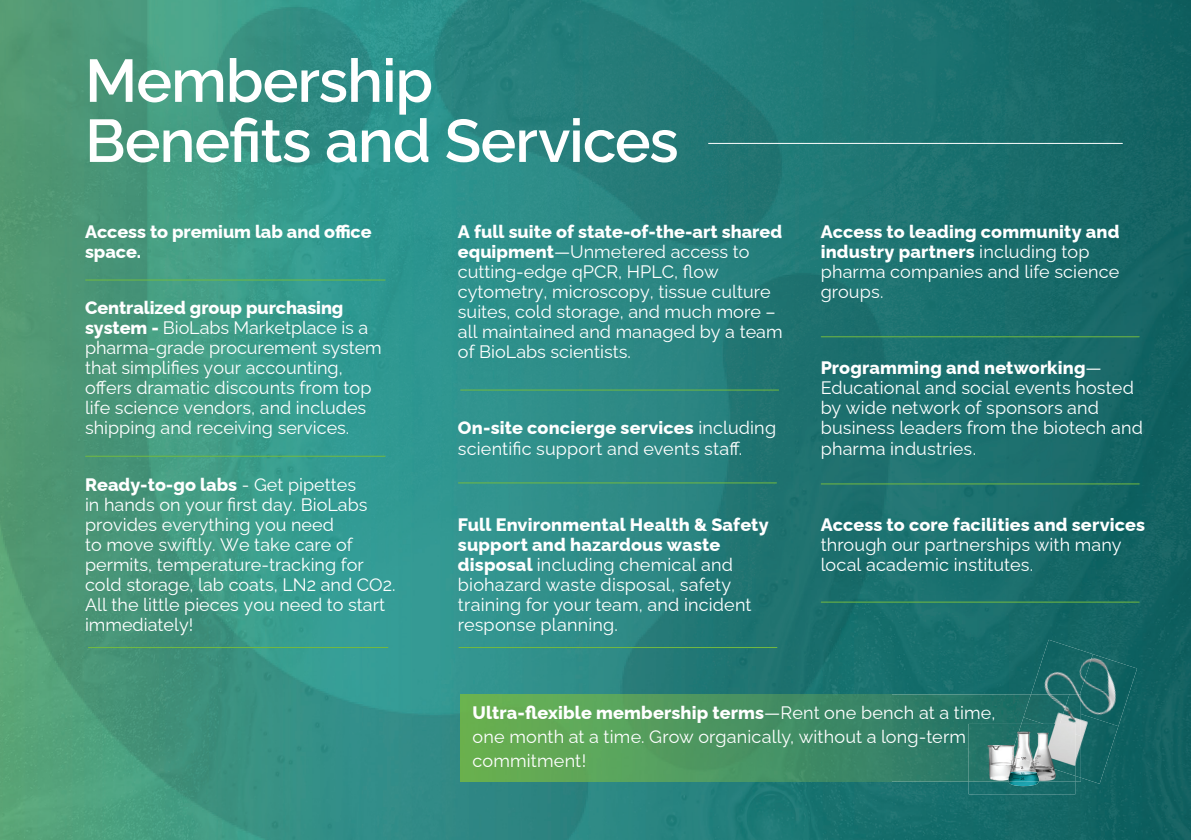
<style>
.page{position:relative;width:1191px;height:840px;background:#fff}
.page>*{position:absolute;margin:0;border:0;box-sizing:border-box;transform-origin:0 0}
.t1{font:600 60px/60px "Raleway";letter-spacing:-.015em;color:#fff}
.t2{font:18px/20px "Raleway";color:#fff}
.t3{font:800 18px/20px "Raleway";letter-spacing:.005em;color:#fff}
.s1{font-weight:800}
</style>
<div class="page">
<img style="left:891px;top:0;width:300px;height:839px">
<img style="left:0;top:0;width:509px;height:839px">
<img style="left:509px;top:0;width:382px;height:694px">
<img style="left:509px;top:781px;width:382px;height:58px">
<svg style="left:54px;top:198px;width:2px;height:6px"></svg>
<hr style="left:708px;top:143px;width:414px;height:1px;background:#fff">
<hr style="left:86px;top:279px;width:299px;height:1px;background:#72ba40">
<hr style="left:86px;top:455px;width:299px;height:1px;background:#72ba40">
<hr style="left:88px;top:646px;width:300px;height:1px;background:#72ba40">
<hr style="left:460px;top:389px;width:318px;height:1px;background:#72ba40">
<hr style="left:458px;top:482px;width:318px;height:1px;background:#72ba40">
<hr style="left:459px;top:646px;width:318px;height:1px;background:#72ba40">
<img style="left:460px;top:694px;width:620px;height:87px">
<hr style="left:821px;top:336px;width:318px;height:1px;background:#72ba40">
<hr style="left:821px;top:483px;width:318px;height:1px;background:#72ba40">
<hr style="left:821px;top:601px;width:318px;height:1px;background:#72ba40">
<img style="left:1031px;top:639px;width:62px;height:55px">
<img style="left:1079px;top:653px;width:58px;height:72px">
<img style="left:1080px;top:713px;width:38px;height:70px">
<img style="left:1023px;top:694px;width:36px;height:29px">
<img style="left:1059px;top:694px;width:21px;height:39px">
<img style="left:1021px;top:717px;width:22px;height:6px">
<img style="left:1075px;top:733px;width:5px;height:44px">
<img style="left:968px;top:781px;width:107px;height:12px">
<img style="left:968px;top:723px;width:43px;height:58px">
<img style="left:1039px;top:775px;width:36px;height:6px">
<img style="left:1011px;top:723px;width:64px;height:52px">
<img style="left:1008px;top:771px;width:31px;height:14px">
<h1 class="t1" style="left:85px;top:44px;width:595px">Membership<br>Benefits and Services</h1>
<p class="t3" style="left:85px;top:220px;width:288px">Access to premium lab and office space.</p>
<p class="t2" style="left:85px;top:296px;width:298px"><span class="s1">Centralized group purchasing system -</span> BioLabs Marketplace is a pharma-grade procurement system that simplifies your accounting, offers dramatic discounts from top life science vendors, and includes shipping and receiving services.</p>
<p class="t2" style="left:85px;top:472px;width:312px"><span class="s1">Ready-to-go labs</span> - Get pipettes<br>in hands on your first day. BioLabs provides everything you need<br>to move swiftly. We take care of permits, temperature-tracking for cold storage, lab coats, LN2 and CO2.<br>All the little pieces you need to start immediately!</p>
<p class="t2" style="left:458px;top:220px;width:326px"><span class="s1">A full suite of state-of-the-art shared equipment</span>—Unmetered access to cutting-edge qPCR, HPLC, flow cytometry, microscopy, tissue culture suites, cold storage, and much more – all maintained and managed by a team of BioLabs scientists.</p>
<p class="t2" style="left:458px;top:416px;width:320px"><span class="s1">On-site concierge services</span> including scientific support and events staff.</p>
<p class="t2" style="left:458px;top:512px;width:312px"><span class="s1">Full Environmental Health &amp; Safety support and hazardous waste disposal</span> including chemical and biohazard waste disposal, safety training for your team, and incident response planning.</p>
<p class="t2" style="left:820px;top:220px;width:300px"><span class="s1">Access to leading community and industry partners</span> including top pharma companies and life science groups.</p>
<p class="t2" style="left:820px;top:356px;width:324px"><span class="s1">Programming and networking</span>—<br>Educational and social events hosted by wide network of sponsors and business leaders from the biotech and pharma industries.</p>
<p class="t3" style="left:820px;top:512px;width:326px">Access to core facilities and services</p>
<p class="t2" style="left:820px;top:532px;width:302px">through our partnerships with many local academic institutes.</p>
<p class="t2" style="left:472px;top:698px;width:524px;line-height:24px"><span class="s1">Ultra-flexible membership terms</span>—Rent one bench at a time, one month at a time. Grow organically, without a long-term commitment!</p>
</div>
